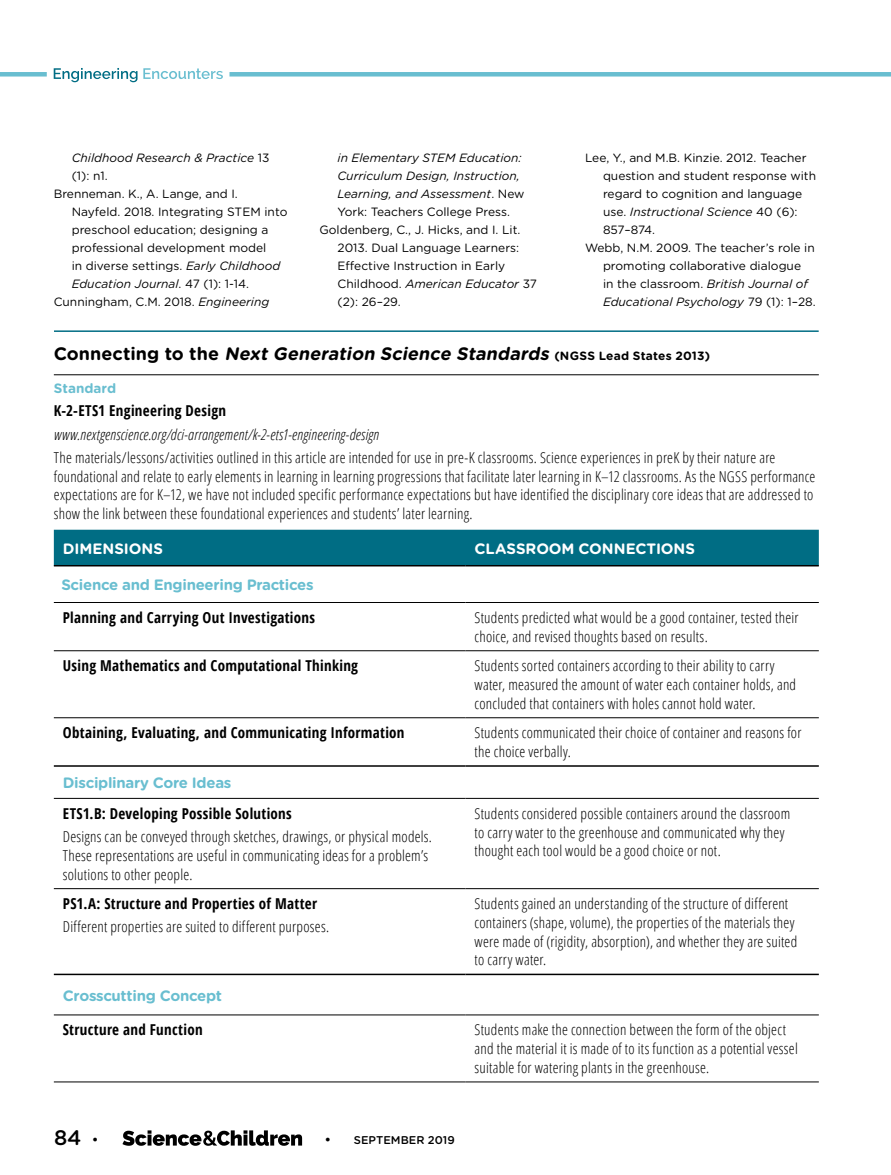
<style>
.page{position:relative;width:891px;height:1175px;background:#fff}
.page>*{position:absolute;margin:0;border:0;box-sizing:border-box;transform-origin:0 0}
.t1{font:500 21px "Gotham Rounded";color:#000}
.t2{font:italic 700 18px "Gotham Rounded";color:#000}
.t3{font:300 15px/18.8px "Open Sans Condensed";letter-spacing:.015em;color:#000}
.t4{font:700 15px "Open Sans Condensed";letter-spacing:.02em;color:#000}
.t5{font:700 15px "Gotham Rounded";letter-spacing:-.02em;color:#69bed0}
.t6{font:italic 300 15px "Open Sans Condensed";letter-spacing:.01em;color:#000}
.t7{font:700 15px "Gotham Rounded";letter-spacing:-.005em;color:#fff}
.t8{font:700 13.5px "Gotham Rounded";color:#69bed0}
.t9{font:12px "Gotham Rounded";color:#000}
.t10{font:italic 12px "Gotham Rounded";color:#000}
.t11{font:500 11.25px "Gotham Rounded";color:#000}
.s1{font-style:normal}
.s2{font-style:normal;font-size:12px}
.s3{font-style:italic}
.s4{font-family:"Horley Old Style MT Std";font-weight:700;font-size:13.5px}
</style>
<div class="page">
<hr style="left:54px;top:330px;width:765px;height:2px;background:#006d84">
<hr style="left:0;top:72px;width:47px;height:4px;background:#69bed0">
<hr style="left:230px;top:72px;width:661px;height:4px;background:#69bed0">
<svg style="left:54px;top:68px;width:169px;height:14px"></svg>
<hr style="left:54px;top:374px;width:765px;height:1px;background:#000">
<div style="left:54px;top:530px;width:765px;height:35px;background:#006d84"></div>
<svg style="left:54px;top:566px;width:765px;height:450px"></svg>
<hr style="left:54px;top:602px;width:412px;height:1px;background:#000">
<hr style="left:466px;top:602px;width:353px;height:1px;background:#000">
<hr style="left:54px;top:650px;width:412px;height:1px;background:#000">
<hr style="left:466px;top:650px;width:353px;height:1px;background:#000">
<hr style="left:54px;top:717px;width:412px;height:1px;background:#000">
<hr style="left:466px;top:717px;width:353px;height:1px;background:#000">
<hr style="left:54px;top:798px;width:412px;height:1px;background:#000">
<hr style="left:466px;top:798px;width:353px;height:1px;background:#000">
<hr style="left:54px;top:765px;width:412px;height:1px;background:#000">
<hr style="left:466px;top:765px;width:353px;height:1px;background:#000">
<hr style="left:54px;top:888px;width:412px;height:1px;background:#000">
<hr style="left:466px;top:888px;width:353px;height:1px;background:#000">
<hr style="left:54px;top:973px;width:412px;height:2px;background:#000">
<hr style="left:466px;top:973px;width:353px;height:2px;background:#000">
<hr style="left:54px;top:565px;width:412px;height:1px;background:#000">
<hr style="left:466px;top:565px;width:353px;height:1px;background:#000">
<hr style="left:54px;top:1014px;width:412px;height:1px;background:#000">
<hr style="left:466px;top:1014px;width:353px;height:1px;background:#000">
<hr style="left:54px;top:1081px;width:412px;height:1px;background:#000">
<hr style="left:466px;top:1081px;width:353px;height:1px;background:#000">
<svg style="left:122px;top:1130px;width:180px;height:15px"></svg>
<p class="t9" style="left:585px;top:150px;width:223px">Lee, Y., and M.B. Kinzie. 2012. Teacher</p>
<p class="t9" style="left:603px;top:168px;width:215px">question and student response with</p>
<p class="t9" style="left:603px;top:186px;width:201px">regard to cognition and language</p>
<p class="t10" style="left:603px;top:204px;width:196px"><span class="s1">use.</span> Instructional Science <span class="s1">40 (6):</span></p>
<p class="t9" style="left:603px;top:222px;width:54px">857–874.</p>
<p class="t9" style="left:585px;top:240px;width:231px">Webb, N.M. 2009. The teacher’s role in</p>
<p class="t9" style="left:603px;top:258px;width:200px">promoting collaborative dialogue</p>
<p class="t10" style="left:603px;top:276px;width:206px"><span class="s1">in the classroom.</span> British Journal of</p>
<p class="t10" style="left:603px;top:294px;width:214px">Educational Psychology <span class="s1">79 (1): 1–28.</span></p>
<p class="t2" style="left:54px;top:340px;width:658px"><span class="s1">Connecting to the</span> NextGeneration Science Standards<span class="s2">(NGSS Lead States 2013)</span></p>
<p class="t8" style="left:54px;top:378px;width:64px">Standard</p>
<p class="t4" style="left:54px;top:400px;width:174px">K-2-ETS1 Engineering Design</p>
<p class="t6" style="left:54px;top:424px;width:327px">www.nextgenscience.org/dci-arrangement/k-2-ets1-engineering-design</p>
<p class="t3" style="left:54px;top:447px;width:763px">The materials/lessons/activities outlined in this article are intended for use in pre-K classrooms. Science experiences in preK by their nature are foundational and relate to early elements in learning in learning progressions that facilitate later learning in K–12 classrooms. As the NGSS performance expectations are for K–12, we have not included specific performance expectations but have identified the disciplinary core ideas that are addressed to show the link between these foundational experiences and students’ later learning.</p>
<p class="t7" style="left:63px;top:537px;width:102px">DIMENSIONS</p>
<p class="t7" style="left:475px;top:537px;width:222px">CLASSROOM CONNECTIONS</p>
<p class="t5" style="left:61px;top:574px;width:254px">Science and Engineering Practices</p>
<p class="t4" style="left:63px;top:607px;width:254px">Planning and Carrying Out Investigations</p>
<p class="t3" style="left:475px;top:607px;width:325px">Students predicted what would be a good container, tested their choice, and revised thoughts based on results.</p>
<p class="t4" style="left:63px;top:655px;width:297px">Using Mathematics and Computational Thinking</p>
<p class="t3" style="left:475px;top:656px;width:323px">Students sorted containers according to their ability to carry water, measured the amount of water each container holds, and concluded that containers with holes cannot hold water.</p>
<p class="t4" style="left:63px;top:722px;width:343px">Obtaining, Evaluating, and Communicating Information</p>
<p class="t3" style="left:475px;top:723px;width:328px">Students communicated their choice of container and reasons for the choice verbally.</p>
<p class="t5" style="left:63px;top:772px;width:170px">Disciplinary Core Ideas</p>
<p class="t4" style="left:63px;top:803px;width:231px">ETS1.B: Developing Possible Solutions</p>
<p class="t3" style="left:63px;top:826px;width:371px">Designs can be conveyed through sketches, drawings, or physical models.<br>These representations are useful in communicating ideas for a problem’s solutions to other people.</p>
<p class="t10" style="left:72px;top:150px;width:199px">Childhood Research &amp; Practice <span class="s1">13</span></p>
<p class="t9" style="left:72px;top:168px;width:37px">(1): n1.</p>
<p class="t9" style="left:54px;top:186px;width:186px">Brenneman. K., A. Lange, and I.</p>
<p class="t9" style="left:72px;top:204px;width:217px">Nayfeld. 2018. Integrating STEM into</p>
<p class="t9" style="left:72px;top:222px;width:198px">preschool education; designing a</p>
<p class="t9" style="left:72px;top:240px;width:196px">professional development model</p>
<p class="t9" style="left:72px;top:258px;width:210px">in diverse settings. <span class="s3">Early Childhood</span></p>
<p class="t10" style="left:72px;top:276px;width:179px">Education Journal<span class="s1">. 47 (1): 1-14.</span></p>
<p class="t9" style="left:54px;top:294px;width:217px">Cunningham, C.M. 2018. <span class="s3">Engineering</span></p>
<p class="t10" style="left:338px;top:150px;width:186px">in Elementary STEM Education:</p>
<p class="t10" style="left:338px;top:168px;width:184px">Curriculum Design, Instruction,</p>
<p class="t10" style="left:338px;top:186px;width:189px">Learning, and Assessment<span class="s1">. New</span></p>
<p class="t9" style="left:338px;top:204px;width:174px">York: Teachers College Press.</p>
<p class="t9" style="left:320px;top:222px;width:203px">Goldenberg, C., J. Hicks, and I. Lit.</p>
<p class="t9" style="left:338px;top:240px;width:183px">2013. Dual Language Learners:</p>
<p class="t9" style="left:338px;top:258px;width:169px">Effective Instruction in Early</p>
<p class="t10" style="left:338px;top:276px;width:201px"><span class="s1">Childhood.</span> American Educator <span class="s1">37</span></p>
<p class="t9" style="left:338px;top:294px;width:65px">(2): 26–29.</p>
<p class="t3" style="left:475px;top:803px;width:317px">Students considered possible containers around the classroom to carry water to the greenhouse and communicated why they thought each tool would be a good choice or not.</p>
<p class="t4" style="left:63px;top:893px;width:256px">PS1.A: Structure and Properties of Matter</p>
<p class="t3" style="left:63px;top:917px;width:268px">Different properties are suited to different purposes.</p>
<p class="t3" style="left:475px;top:893px;width:324px">Students gained an understanding of the structure of different containers (shape, volume), the properties of the materials they were made of (rigidity, absorption), and whether they are suited to carry water.</p>
<p class="t5" style="left:63px;top:984px;width:161px">Crosscutting Concept</p>
<p class="t4" style="left:63px;top:1019px;width:141px">Structure and Function</p>
<p class="t3" style="left:475px;top:1020px;width:325px">Students make the connection between the form of the object and the material it is made of to its function as a potential vessel suitable for watering plants in the greenhouse.</p>
<h1 class="t1" style="left:54px;top:1122px;width:45px">84 <span class="s4">•</span></h1>
<p class="t11" style="left:326px;top:1131px;width:131px"><span class="s4">•</span> SEPTEMBER 2019</p>
</div>
